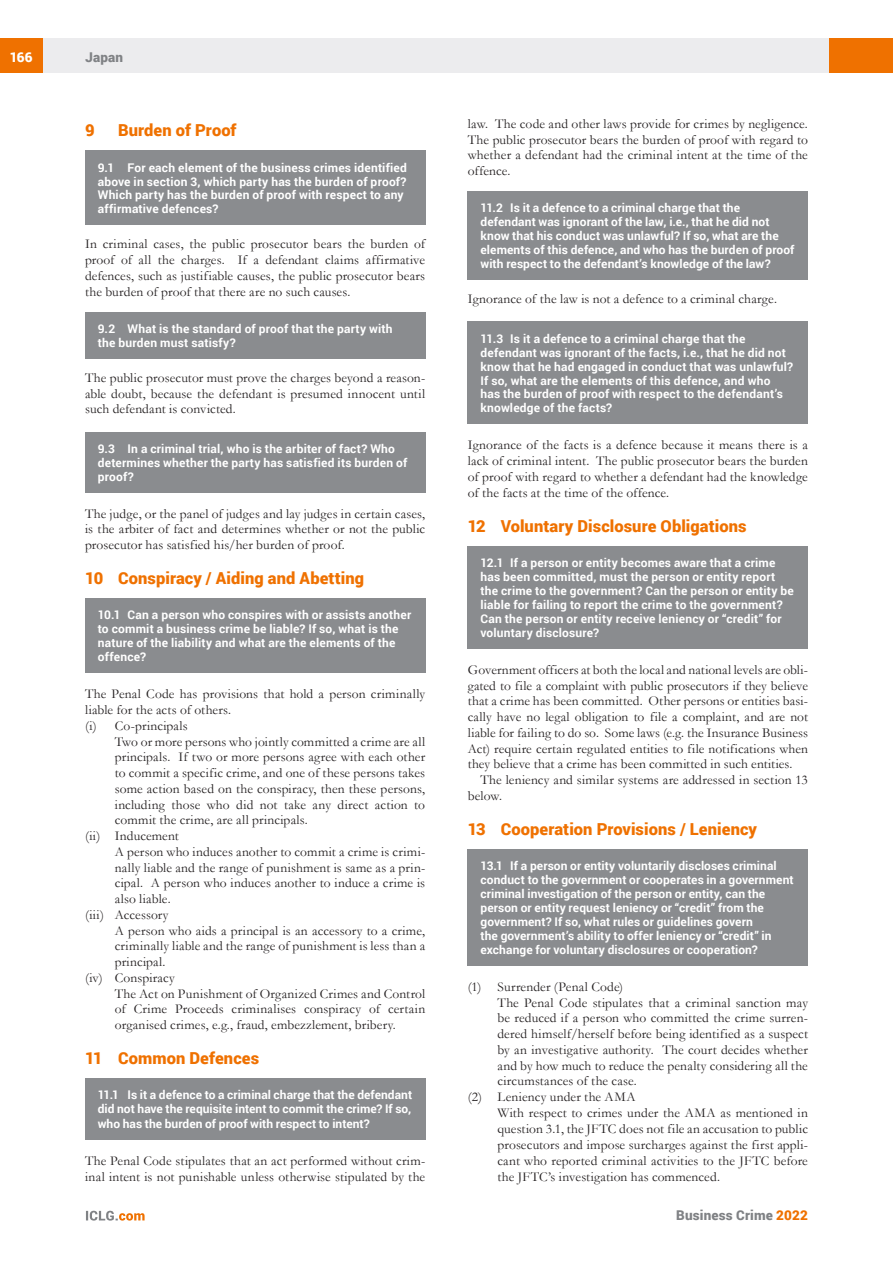
<style>
.page{position:relative;width:893px;height:1263px;background:#fff}
.page>*{position:absolute;margin:0;border:0;box-sizing:border-box;transform-origin:0 0}
.MS_Heading{font:900 16.5px "Roboto";letter-spacing:.005em;color:#ef7100}
.MS_Body_Text_-_First{font:13.5px/15.8px "Garamond";letter-spacing:.01em;color:#231f20;text-align:justify}
.MS_-_Bullets_1{font:13.5px/15.8px "Garamond";letter-spacing:.01em;color:#231f20;text-align:justify}
.MS_Body_Text_-_Secon{font:13.5px/15.8px "Garamond";letter-spacing:.01em;color:#231f20}
.t1{font:900 13.5px "Roboto";letter-spacing:.01em;color:#808285}
.t2{font:900 13.5px "Roboto";color:#fff}
.MS_-_Question_follow{font:700 12px/14px "Roboto";letter-spacing:.015em;color:#fff}
.MS_-_Question{font:700 12px/14px "Roboto";letter-spacing:.015em;color:#fff}
.s1{color:#ef7100}
</style>
<div class="page">
<div style="left:43px;top:38px;width:786px;height:34px;background:#ececee"></div>
<div style="left:0;top:38px;width:43px;height:34px;background:#ef7100"></div>
<div style="left:829px;top:38px;width:64px;height:34px;background:#ef7100"></div>
<svg style="left:86px;top:1211px;width:59px;height:9px"></svg>
<div style="left:468px;top:191px;width:340px;height:89px;background:#8a8c8f"></div>
<div style="left:468px;top:322px;width:340px;height:102px;background:#8a8c8f"></div>
<div style="left:468px;top:546px;width:340px;height:102px;background:#8a8c8f"></div>
<div style="left:468px;top:849px;width:340px;height:116px;background:#8a8c8f"></div>
<div style="left:85px;top:150px;width:340px;height:75px;background:#8a8c8f"></div>
<div style="left:85px;top:312px;width:340px;height:47px;background:#8a8c8f"></div>
<div style="left:85px;top:432px;width:340px;height:60px;background:#8a8c8f"></div>
<div style="left:85px;top:598px;width:340px;height:75px;background:#8a8c8f"></div>
<div style="left:85px;top:1078px;width:340px;height:61px;background:#8a8c8f"></div>
<p class="t2" style="left:10px;top:48px;width:25px">166</p>
<p class="t1" style="left:85px;top:48px;width:40px">Japan</p>
<p class="MS_Heading" style="left:85px;top:119px;width:11px">9</p>
<p class="MS_Heading" style="left:118px;top:119px;width:120px">Burden of Proof</p>
<p class="MS_-_Question_follow" style="left:98px;top:160px;width:311px">9.1 For each element of the business crimes identified above in section 3, which party has the burden of proof?<br>Which party has the burden of proof with respect to any affirmative defences?</p>
<p class="MS_Body_Text_-_First" style="left:85px;top:236px;width:342px">In criminal cases, the public prosecutor bears the burden of proof of all the charges. If a defendant claims affirmative defences, such as justifiable causes, the public prosecutor bears the burden of proof that there are no such causes.</p>
<p class="MS_-_Question" style="left:98px;top:321px;width:296px">9.2 What is the standard of proof that the party with the burden must satisfy?</p>
<p class="MS_Body_Text_-_First" style="left:85px;top:369px;width:342px">The public prosecutor must prove the charges beyond a reason&shy;able doubt, because the defendant is presumed innocent until such defendant is convicted.</p>
<p class="MS_-_Question" style="left:98px;top:441px;width:311px">9.3 In a criminal trial, who is the arbiter of fact? Who determines whether the party has satisfied its burden of proof?</p>
<p class="MS_Body_Text_-_First" style="left:85px;top:505px;width:342px">The judge, or the panel of judges and lay judges in certain cases, is the arbiter of fact and determines whether or not the public prosecutor has satisfied his/her burden of proof.</p>
<p class="MS_Heading" style="left:85px;top:567px;width:280px">10 Conspiracy / Aiding and Abetting</p>
<p class="MS_-_Question_follow" style="left:98px;top:608px;width:315px">10.1 Can a person who conspires with or assists another to commit a business crime be liable? If so, what is the nature of the liability and what are the elements of the offence?</p>
<p class="MS_Body_Text_-_First" style="left:85px;top:686px;width:342px">The Penal Code has provisions that hold a person criminally liable for the acts of others.</p>
<p class="MS_-_Bullets_1" style="left:85px;top:717px;width:104px">(i) Co-principals</p>
<p class="MS_-_Bullets_1" style="left:115px;top:733px;width:312px">Two or more persons who jointly committed a crime are all principals. If two or more persons agree with each other to commit a specific crime, and one of these persons takes some action based on the conspiracy, then these persons, including those who did not take any direct action to commit the crime, are all principals.</p>
<p class="MS_-_Bullets_1" style="left:85px;top:828px;width:95px">(ii) Inducement</p>
<p class="MS_-_Bullets_1" style="left:115px;top:843px;width:312px">A person who induces another to commit a crime is crimi&shy;nally liable and the range of punishment is same as a prin&shy;cipal. A person who induces another to induce a crime is also liable.</p>
<p class="MS_-_Bullets_1" style="left:85px;top:906px;width:85px">(iii) Accessory</p>
<p class="MS_-_Bullets_1" style="left:115px;top:922px;width:312px">A person who aids a principal is an accessory to a crime, criminally liable and the range of punishment is less than a principal.</p>
<p class="MS_-_Bullets_1" style="left:85px;top:969px;width:91px">(iv) Conspiracy</p>
<p class="MS_-_Bullets_1" style="left:115px;top:985px;width:312px">The Act on Punishment of Organized Crimes and Control of Crime Proceeds criminalises conspiracy of certain organised crimes, e.g., fraud, embezzlement, bribery.</p>
<p class="MS_Heading" style="left:85px;top:1047px;width:176px">11 Common Defences</p>
<p class="MS_-_Question_follow" style="left:98px;top:1087px;width:316px;text-align:justify">11.1 Is it a defence to a criminal charge that the defendant did not have the requisite intent to commit the crime? If so, who has the burden of proof with respect to intent?</p>
<p class="MS_Body_Text_-_First" style="left:85px;top:1152px;width:342px;line-height:16.2px">The Penal Code stipulates that an act performed without crim&shy;inal intent is not punishable unless otherwise stipulated by the</p>
<p class="MS_Body_Text_-_First" style="left:468px;top:115px;width:342px">law. The code and other laws provide for crimes by negligence.<br>The public prosecutor bears the burden of proof with regard to whether a defendant had the criminal intent at the time of the offence.</p>
<p class="MS_-_Question" style="left:480px;top:201px;width:316px">11.2 Is it a defence to a criminal charge that the defendant was ignorant of the law, i.e., that he did not know that his conduct was unlawful? If so, what are the elements of this defence, and who has the burden of proof with respect to the defendant’s knowledge of the law?</p>
<p class="MS_Body_Text_-_First" style="left:468px;top:291px;width:311px">Ignorance of the law is not a defence to a criminal charge.</p>
<p class="MS_-_Question" style="left:480px;top:331px;width:314px">11.3 Is it a defence to a criminal charge that the defendant was ignorant of the facts, i.e., that he did not know that he had engaged in conduct that was unlawful?<br>If so, what are the elements of this defence, and who<br>has the burden of proof with respect to the defendant’s knowledge of the facts?</p>
<p class="MS_Body_Text_-_First" style="left:468px;top:437px;width:342px">Ignorance of the facts is a defence because it means there is a lack of criminal intent. The public prosecutor bears the burden of proof with regard to whether a defendant had the knowledge of the facts at the time of the offence.</p>
<p class="MS_Heading" style="left:468px;top:514px;width:280px">12 Voluntary Disclosure Obligations</p>
<p class="MS_-_Question_follow" style="left:480px;top:555px;width:315px">12.1 If a person or entity becomes aware that a crime has been committed, must the person or entity report the crime to the government? Can the person or entity be liable for failing to report the crime to the government?<br>Can the person or entity receive leniency or “credit” for voluntary disclosure?</p>
<p class="MS_Body_Text_-_First" style="left:468px;top:661px;width:342px">Government officers at both the local and national levels are obli&shy;gated to file a complaint with public prosecutors if they believe that a crime has been committed. Other persons or entities basi&shy;cally have no legal obligation to file a complaint, and are not liable for failing to do so. Some laws (e.g. the Insurance Business Act) require certain regulated entities to file notifications when they believe that a crime has been committed in such entities.</p>
<p class="MS_Body_Text_-_Secon" style="left:468px;top:771px;width:342px;text-indent:13px">The leniency and similar systems are addressed in section 13 below.</p>
<p class="MS_Heading" style="left:468px;top:817px;width:291px">13 Cooperation Provisions / Leniency</p>
<p class="MS_-_Question_follow" style="left:480px;top:858px;width:315px">13.1 If a person or entity voluntarily discloses criminal conduct to the government or cooperates in a government criminal investigation of the person or entity, can the person or entity request leniency or “credit” from the government? If so, what rules or guidelines govern<br>the government’s ability to offer leniency or “credit” in exchange for voluntary disclosures or cooperation?</p>
<p class="MS_-_Bullets_1" style="left:468px;top:978px;width:157px">(1) Surrender (Penal Code)</p>
<p class="MS_-_Bullets_1" style="left:497px;top:994px;width:312px">The Penal Code stipulates that a criminal sanction may be reduced if a person who committed the crime surren&shy;dered himself/herself before being identified as a suspect by an investigative authority. The court decides whether and by how much to reduce the penalty considering all the circumstances of the case.</p>
<p class="MS_-_Bullets_1" style="left:468px;top:1089px;width:169px">(2) Leniency under the AMA</p>
<p class="MS_-_Bullets_1" style="left:497px;top:1104px;width:312px">With respect to crimes under the AMA as mentioned in question 3.1, the JFTC does not file an accusation to public prosecutors and impose surcharges against the first appli&shy;cant who reported criminal activities to the JFTC before the JFTC’s investigation has commenced.</p>
<p class="t1" style="left:676px;top:1206px;width:133px">Business Crime <span class="s1">2022</span></p>
</div>
